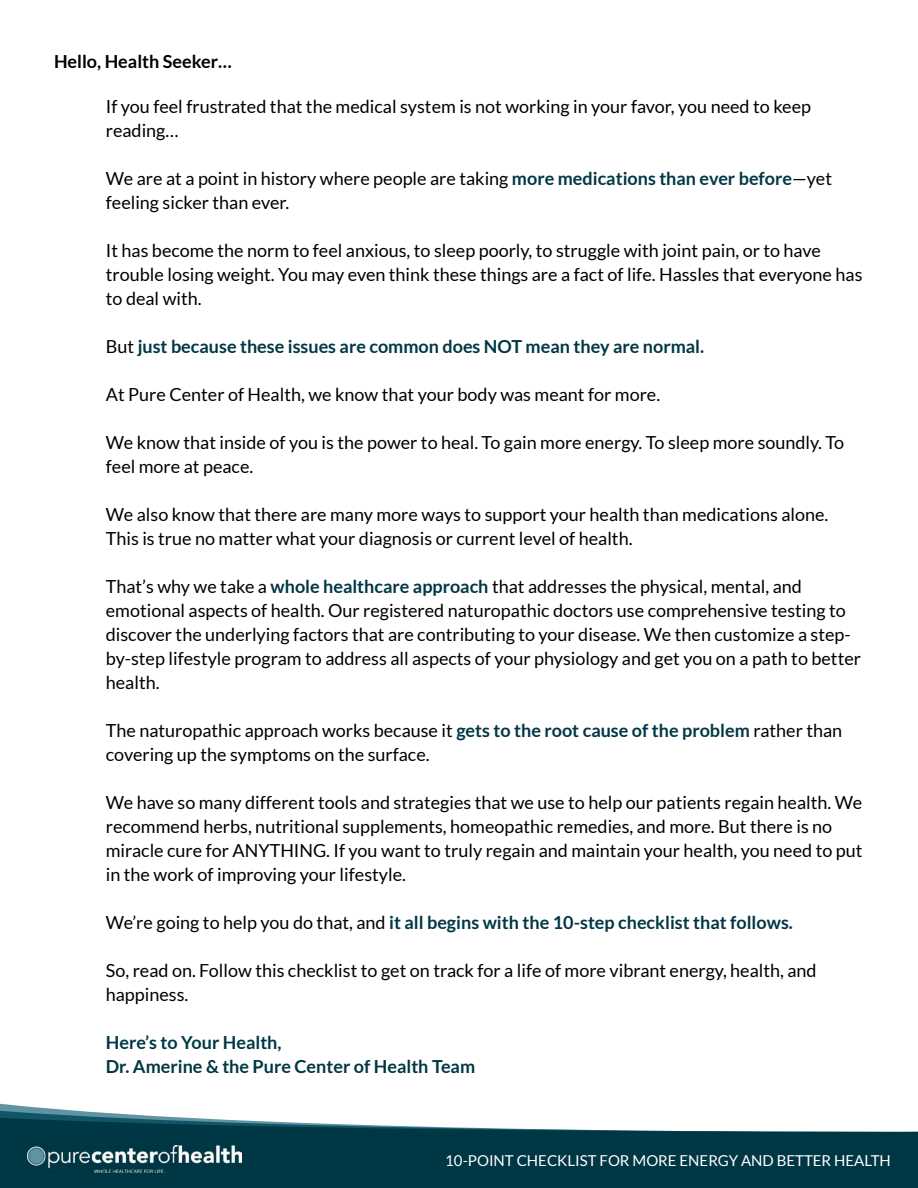
<style>
.page{position:relative;width:918px;height:1188px;background:#fff}
.page>*{position:absolute;margin:0;border:0;box-sizing:border-box;transform-origin:0 0}
.t1{font:18px/24px "Lato";color:#000}
.t2{font:700 18px/24px "Lato";color:#003744}
.t3{font:700 18px "Lato";color:#000}
.t4{font:15px "Lato";color:#fff}
.s1{font-weight:700;color:#003744}
.s2{font-weight:400;color:#000}
</style>
<div class="page">
<svg style="left:0;top:1111px;width:191px;height:7px"></svg>
<svg style="left:0;top:1118px;width:918px;height:70px;background:#20515c"></svg>
<img style="left:27px;top:1146px;width:215px;height:27px">
<p class="t3" style="left:54px;top:52px;width:179px">Hello, Health Seeker…</p>
<p class="t1" style="left:106px;top:94px;width:707px">If you feel frustrated that the medical system is not working in your favor, you need to keep reading…</p>
<p class="t1" style="left:106px;top:166px;width:728px">We are at a point in history where people are taking <span class="s1">more medications than ever before</span>—yet feeling sicker than ever.</p>
<p class="t1" style="left:106px;top:238px;width:758px">It has become the norm to feel anxious, to sleep poorly, to struggle with joint pain, or to have trouble losing weight. You may even think these things are a fact of life. Hassles that everyone has to deal with.</p>
<p class="t2" style="left:106px;top:334px;width:600px"><span class="s2">But</span> just because these issues are common does NOT mean they are normal.</p>
<p class="t1" style="left:106px;top:382px;width:556px">At Pure Center of Health, we know that your body was meant for more.</p>
<p class="t1" style="left:106px;top:430px;width:740px">We know that inside of you is the power to heal. To gain more energy. To sleep more soundly. To feel more at peace.</p>
<p class="t1" style="left:106px;top:502px;width:724px">We also know that there are many more ways to support your health than medications alone.<br>This is true no matter what your diagnosis or current level of health.</p>
<p class="t1" style="left:106px;top:574px;width:757px">That’s why we take a <span class="s1">whole healthcare approach</span> that addresses the physical, mental, and emotional aspects of health. Our registered naturopathic doctors use comprehensive testing to discover the underlying factors that are contributing to your disease. We then customize a step&shy;by-step lifestyle program to address all aspects of your physiology and get you on a path to better health.</p>
<p class="t1" style="left:106px;top:718px;width:738px">The naturopathic approach works because it <span class="s1">gets to the root cause of the problem</span> rather than covering up the symptoms on the surface.</p>
<p class="t1" style="left:106px;top:790px;width:758px">We have so many different tools and strategies that we use to help our patients regain health. We recommend herbs, nutritional supplements, homeopathic remedies, and more. But there is no miracle cure for ANYTHING. If you want to truly regain and maintain your health, you need to put in the work of improving your lifestyle.</p>
<p class="t2" style="left:106px;top:910px;width:689px"><span class="s2">We’re going to help you do that, and</span> it all begins with the 10-step checklist that follows.</p>
<p class="t1" style="left:106px;top:958px;width:712px">So, read on. Follow this checklist to get on track for a life of more vibrant energy, health, and happiness.</p>
<p class="t2" style="left:106px;top:1030px;width:371px">Here’s to Your Health,<br>Dr. Amerine &amp; the Pure Center of Health Team</p>
<p class="t4" style="left:445px;top:1153px;width:447px">10-POINT CHECKLIST FOR MORE ENERGY AND BETTER HEALTH</p>
</div>
